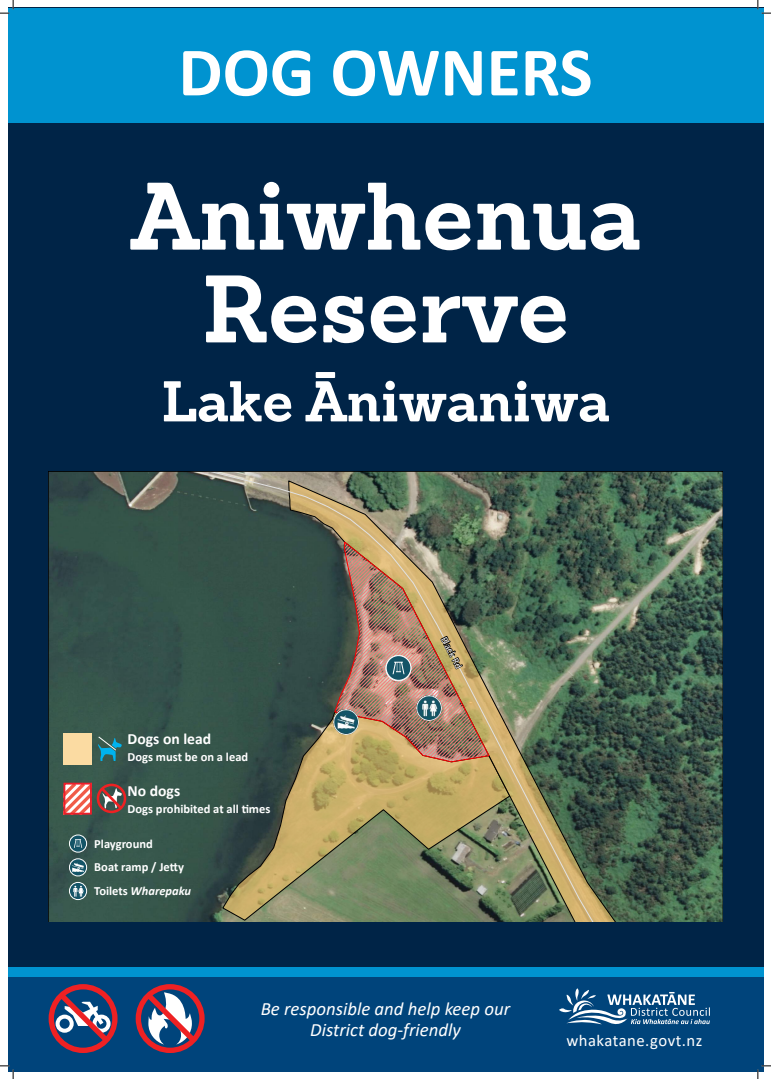
<style>
.page{position:relative;width:771px;height:1079px;background:#fff}
.page>*{position:absolute;margin:0;border:0;box-sizing:border-box;transform-origin:0 0}
.t1{font:700 93.19px/92.8px "Sanchez";color:#fff;text-align:center}
.t2{font:700 70px "Calibri";color:#fff}
.t3{font:700 55.88px "Sanchez";color:#fff}
.t4{font:italic 18.81px/21.1px "Calibri";color:#fff;text-align:center}
.t5{font:16.69px "Calibri";letter-spacing:.03em;color:#fff}
.t6{font:700 15.62px "Calibri";color:#fff}
.t7{font:700 12.5px/23.8px "Calibri";color:#fff}
.t8{font:10px "Calibri";color:#fff}
.s1{font-style:italic}
</style>
<div class="page">
<div style="left:8px;top:8px;width:755px;height:1063px;background:#002447"></div>
<div style="left:8px;top:967px;width:755px;height:10px;background:#0093d0"></div>
<div style="left:8px;top:977px;width:755px;height:94px;background:#00447b"></div>
<svg style="left:559px;top:988px;width:150px;height:36px"></svg>
<svg style="left:49px;top:984px;width:68px;height:69px"></svg>
<svg style="left:136px;top:984px;width:68px;height:69px"></svg>
<div style="left:8px;top:8px;width:755px;height:115px;background:#0093d0"></div>
<svg style="left:49px;top:472px;width:673px;height:449px;background:#546752"></svg>
<svg style="left:69px;top:858px;width:18px;height:18px"></svg>
<svg style="left:72px;top:863px;width:12px;height:9px"></svg>
<svg style="left:69px;top:834px;width:18px;height:18px"></svg>
<svg style="left:74px;top:839px;width:8px;height:9px"></svg>
<svg style="left:69px;top:882px;width:18px;height:18px"></svg>
<svg style="left:73px;top:885px;width:11px;height:11px"></svg>
<div style="left:63px;top:733px;width:29px;height:31px;background:#fbdba2"></div>
<svg style="left:97px;top:736px;width:25px;height:25px"></svg>
<svg style="left:63px;top:782px;width:63px;height:32px;background:#ae6d68"></svg>
<img style="left:335px;top:542px;width:154px;height:220px">
<svg style="left:0;top:0;width:14px;height:14px"></svg>
<svg style="left:0;top:1065px;width:14px;height:14px"></svg>
<svg style="left:757px;top:0;width:13px;height:14px"></svg>
<svg style="left:757px;top:1065px;width:13px;height:14px"></svg>
<h2 class="t2" style="left:178px;top:23px;width:415px">DOG OWNERS</h2>
<h1 class="t1" style="left:130px;top:169px;width:511px">Aniwhenua<br>Reserve</h1>
<h3 class="t3" style="left:161px;top:363px;width:449px">Lake Āniwaniwa</h3>
<p class="t6" style="left:127px;top:728px;width:85px">Dogs on lead</p>
<p class="t7" style="left:127px;top:745px;width:122px">Dogs must be on a lead</p>
<p class="t6" style="left:127px;top:779px;width:54px">No dogs</p>
<p class="t7" style="left:127px;top:796px;width:144px">Dogs prohibited at all times</p>
<p class="t7" style="left:94px;top:831px;width:98px">Playground<br>Boat ramp / Jetty<br>Toilets <span class="s1">Wharepaku</span></p>
<p class="t8" style="left:450px;top:634px;width:36px;rotate:63deg">Black Rd</p>
<h3 class="t4" style="left:260px;top:997px;width:251px">Be responsible and help keep our<br>District dog-friendly</h3>
<h3 class="t5" style="left:566px;top:1028px;width:137px">whakatane.govt.nz</h3>
</div>
